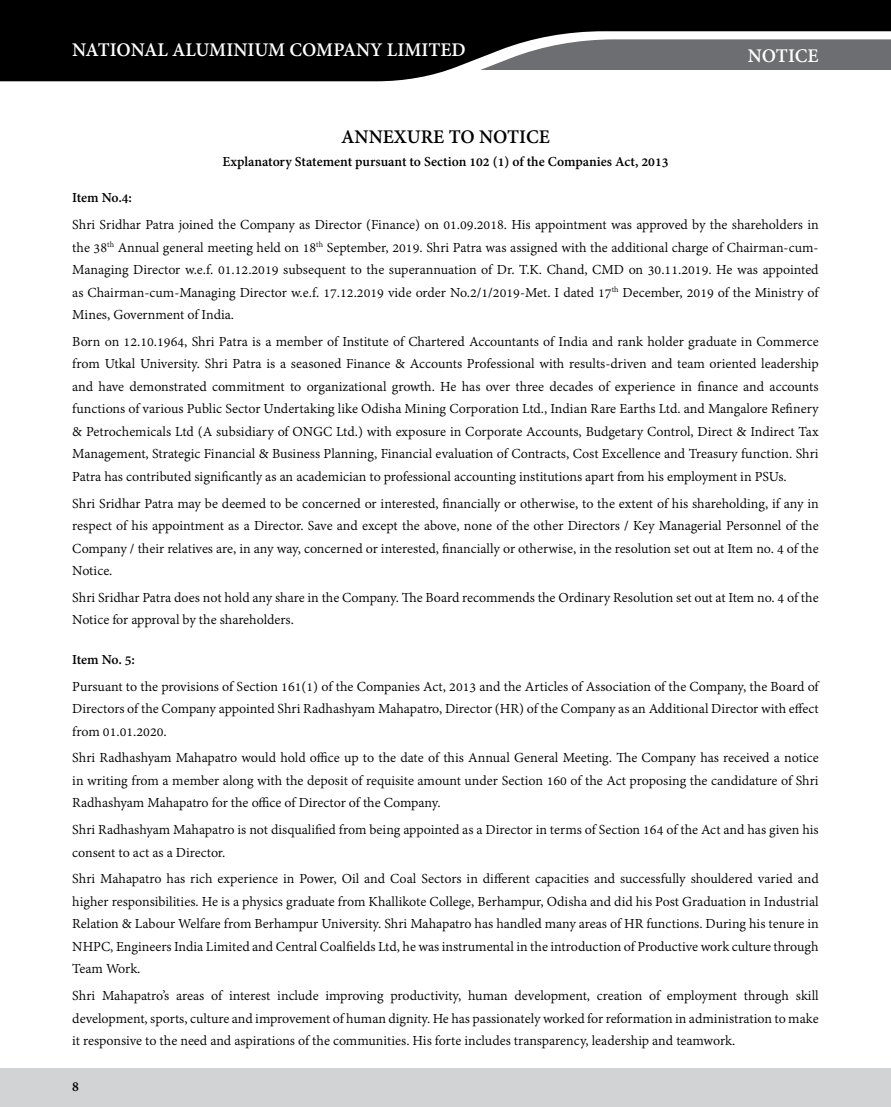
<style>
.page{position:relative;width:891px;height:1107px;background:#fff}
.page>*{position:absolute;margin:0;border:0;box-sizing:border-box;transform-origin:0 0}
.t1{font:700 21px "Adobe Devanagari";color:#fff}
.t2{font:700 21px "Adobe Devanagari";color:#000}
.t3{font:15px/22.5px "Adobe Devanagari";color:#000;text-align:justify}
.t4{font:700 15px "Adobe Devanagari";color:#000}
</style>
<div class="page">
<div style="left:0;top:0;width:891px;height:31px;background:#000"></div>
<svg style="left:0;top:31px;width:891px;height:51px;fill:#000"></svg>
<div style="left:0;top:1069px;width:891px;height:38px;background:#d1d3d4"></div>
<h1 class="t1" style="left:72px;top:38px;width:395px">NATIONAL ALUMINIUM COMPANY LIMITED</h1>
<h1 class="t1" style="left:748px;top:44px;width:72px">NOTICE</h1>
<h1 class="t2" style="left:341px;top:124px;width:210px">ANNEXURE TO NOTICE</h1>
<p class="t4" style="left:222px;top:153px;width:448px">Explanatory Statement pursuant to Section 102 (1) of the Companies Act, 2013</p>
<p class="t4" style="left:72px;top:189px;width:61px">Item No.4:</p>
<p class="t3" style="left:72px;top:215px;width:748px">Shri Sridhar Patra joined the Company as Director (Finance) on 01.09.2018. His appointment was approved by the shareholders in the 38<sup>th</sup> Annual general meeting held on 18<sup>th</sup> September, 2019. Shri Patra was assigned with the additional charge of Chairman-cum-Managing Director w.e.f. 01.12.2019 subsequent to the superannuation of Dr. T.K. Chand, CMD on 30.11.2019. He was appointed as Chairman-cum-Managing Director w.e.f. 17.12.2019 vide order No.2/1/2019-Met. I dated 17<sup>th</sup> December, 2019 of the Ministry of Mines, Government of India.</p>
<p class="t3" style="left:72px;top:331px;width:748px">Born on 12.10.1964, Shri Patra is a member of Institute of Chartered Accountants of India and rank holder graduate in Commerce from Utkal University. Shri Patra is a seasoned Finance &amp; Accounts Professional with results-driven and team oriented leadership and have demonstrated commitment to organizational growth. He has over three decades of experience in finance and accounts functions of various Public Sector Undertaking like Odisha Mining Corporation Ltd., Indian Rare Earths Ltd. and Mangalore Refinery &amp; Petrochemicals Ltd (A subsidiary of ONGC Ltd.) with exposure in Corporate Accounts, Budgetary Control, Direct &amp; Indirect Tax Management, Strategic Financial &amp; Business Planning, Financial evaluation of Contracts, Cost Excellence and Treasury function. Shri Patra has contributed significantly as an academician to professional accounting institutions apart from his employment in PSUs.</p>
<p class="t3" style="left:72px;top:493px;width:748px">Shri Sridhar Patra may be deemed to be concerned or interested, financially or otherwise, to the extent of his shareholding, if any in respect of his appointment as a Director. Save and except the above, none of the other Directors / Key Managerial Personnel of the Company / their relatives are, in any way, concerned or interested, financially or otherwise, in the resolution set out at Item no. 4 of the Notice.</p>
<p class="t3" style="left:72px;top:587px;width:748px">Shri Sridhar Patra does not hold any share in the Company. The Board recommends the Ordinary Resolution set out at Item no. 4 of the<br>Notice for approval by the shareholders.</p>
<p class="t4" style="left:72px;top:651px;width:64px">Item No. 5:</p>
<p class="t3" style="left:72px;top:676px;width:748px">Pursuant to the provisions of Section 161(1) of the Companies Act, 2013 and the Articles of Association of the Company, the Board of Directors of the Company appointed Shri Radhashyam Mahapatro, Director (HR) of the Company as an Additional Director with effect from 01.01.2020.</p>
<p class="t3" style="left:72px;top:748px;width:748px">Shri Radhashyam Mahapatro would hold office up to the date of this Annual General Meeting. The Company has received a notice in writing from a member along with the deposit of requisite amount under Section 160 of the Act proposing the candidature of Shri Radhashyam Mahapatro for the office of Director of the Company.</p>
<p class="t3" style="left:72px;top:820px;width:748px">Shri Radhashyam Mahapatro is not disqualified from being appointed as a Director in terms of Section 164 of the Act and has given his consent to act as a Director.</p>
<p class="t3" style="left:72px;top:869px;width:748px">Shri Mahapatro has rich experience in Power, Oil and Coal Sectors in different capacities and successfully shouldered varied and higher responsibilities. He is a physics graduate from Khallikote College, Berhampur, Odisha and did his Post Graduation in Industrial Relation &amp; Labour Welfare from Berhampur University. Shri Mahapatro has handled many areas of HR functions. During his tenure in NHPC, Engineers India Limited and Central Coalfields Ltd, he was instrumental in the introduction of Productive work culture through Team Work.</p>
<p class="t3" style="left:72px;top:986px;width:748px">Shri Mahapatro’s areas of interest include improving productivity, human development, creation of employment through skill development, sports, culture and improvement of human dignity. He has passionately worked for reformation in administration to make it responsive to the need and aspirations of the communities. His forte includes transparency, leadership and teamwork.</p>
<p class="t4" style="left:72px;top:1078px;width:8px">8</p>
</div>
